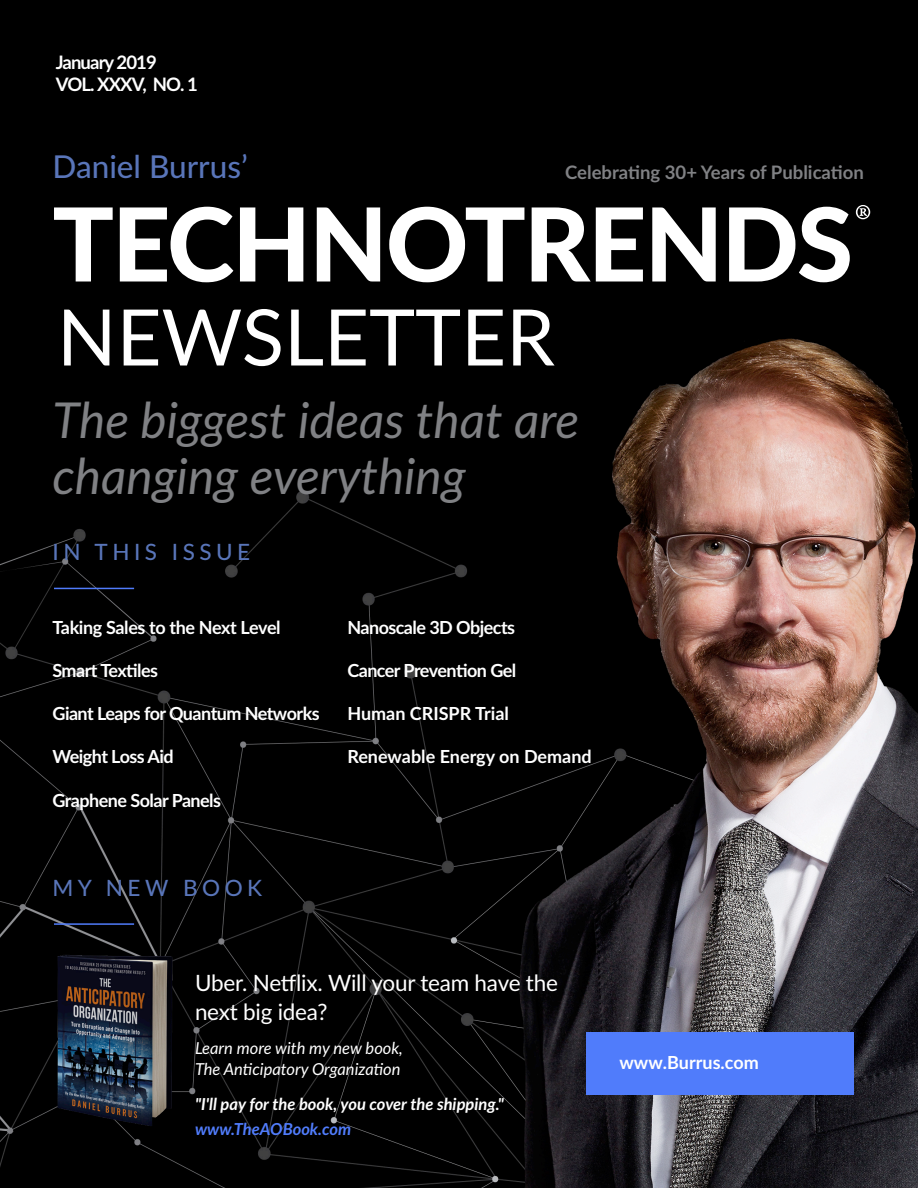
<style>
.page{position:relative;width:918px;height:1188px;background:#fff}
.page>*{position:absolute;margin:0;border:0;box-sizing:border-box;transform-origin:0 0}
.t1{font:800 102px "Lato";letter-spacing:-.02em;color:#fff}
.t2{font:78px "Lato";color:#fff}
.t3{font:55.5px "Minion Pro";color:#fff}
.t4{font:italic 49.5px/55.5px "Lato";color:#808184}
.t5{font:500 31.5px "Lato";color:#5975b9}
.t6{font:22.5px/28.5px "Lato";letter-spacing:-.01em;color:#fff}
.t7{font:500 22.5px "Lato";letter-spacing:.2em;color:#5975b9}
.t8{font:700 18.6px "Lato";color:#808184}
.t9{font:700 18.6px/22.2px "Lato";letter-spacing:-.05em;color:#fff}
.t10{font:700 18px "Lato";letter-spacing:-.03em;color:#fff}
.t11{font:700 18px "Lato";color:#fff}
.t12{font:italic 16.5px/21px "Lato";color:#fff}
.t13{font:italic 700 16.5px "Lato";color:#fff}
.t14{font:italic 700 16.5px "Lato";color:#507cfb}
</style>
<div class="page">
<div style="left:0;top:0;width:918px;height:248px;background:#000"></div>
<img style="left:0;top:248px;width:918px;height:940px">
<hr style="left:54px;top:588px;width:80px;height:1px;background:#507cfb">
<div style="left:586px;top:1032px;width:268px;height:63px;background:#507cfb"></div>
<hr style="left:54px;top:923px;width:80px;height:2px;background:#507cfb">
<img style="left:52px;top:937px;width:148px;height:199px">
<p class="t9" style="left:56px;top:50px;width:143px">January 2019<br>VOL. XXXV, NO. 1</p>
<h3 class="t5" style="left:52px;top:144px;width:197px">Daniel Burrus’</h3>
<h1 class="t1" style="left:52px;top:169px;width:802px">TECHNOTRENDS</h1>
<h2 class="t2" style="left:57px;top:281px;width:499px">NEWSLETTER</h2>
<h3 class="t4" style="left:52px;top:390px;width:528px">The biggest ideas that are changing everything</h3>
<p class="t8" style="left:565px;top:159px;width:300px">Celebrating 30+ Years of Publication</p>
<h3 class="t3" style="left:854px;top:187px;width:19px">®</h3>
<p class="t7" style="left:52px;top:536px;width:199px">IN THIS ISSUE</p>
<p class="t10" style="left:52px;top:614px;width:230px">Taking Sales to the Next Level</p>
<p class="t10" style="left:52px;top:657px;width:107px">Smart Textiles</p>
<p class="t10" style="left:52px;top:700px;width:269px">Giant Leaps for Quantum Networks</p>
<p class="t10" style="left:52px;top:744px;width:123px">Weight Loss Aid</p>
<p class="t10" style="left:52px;top:787px;width:170px">Graphene Solar Panels</p>
<p class="t7" style="left:52px;top:871px;width:211px">MY NEW BOOK</p>
<p class="t10" style="left:347px;top:614px;width:169px">Nanoscale 3D Objects</p>
<p class="t10" style="left:347px;top:657px;width:170px">Cancer Prevention Gel</p>
<p class="t11" style="left:347px;top:700px;width:163px">Human CRISPR Trial</p>
<p class="t11" style="left:347px;top:744px;width:246px">Renewable Energy on Demand</p>
<p class="t6" style="left:195px;top:968px;width:364px">Uber. Netflix. Will your team have the next big idea?</p>
<p class="t12" style="left:195px;top:1037px;width:210px">Learn more with my new book,<br>The Anticipatory Organization</p>
<p class="t13" style="left:195px;top:1092px;width:311px">"I'll pay for the book, you cover the shipping."</p>
<p class="t14" style="left:195px;top:1117px;width:158px">www.TheAOBook.com</p>
<p class="t11" style="left:620px;top:1049px;width:141px">www.Burrus.com</p>
</div>
